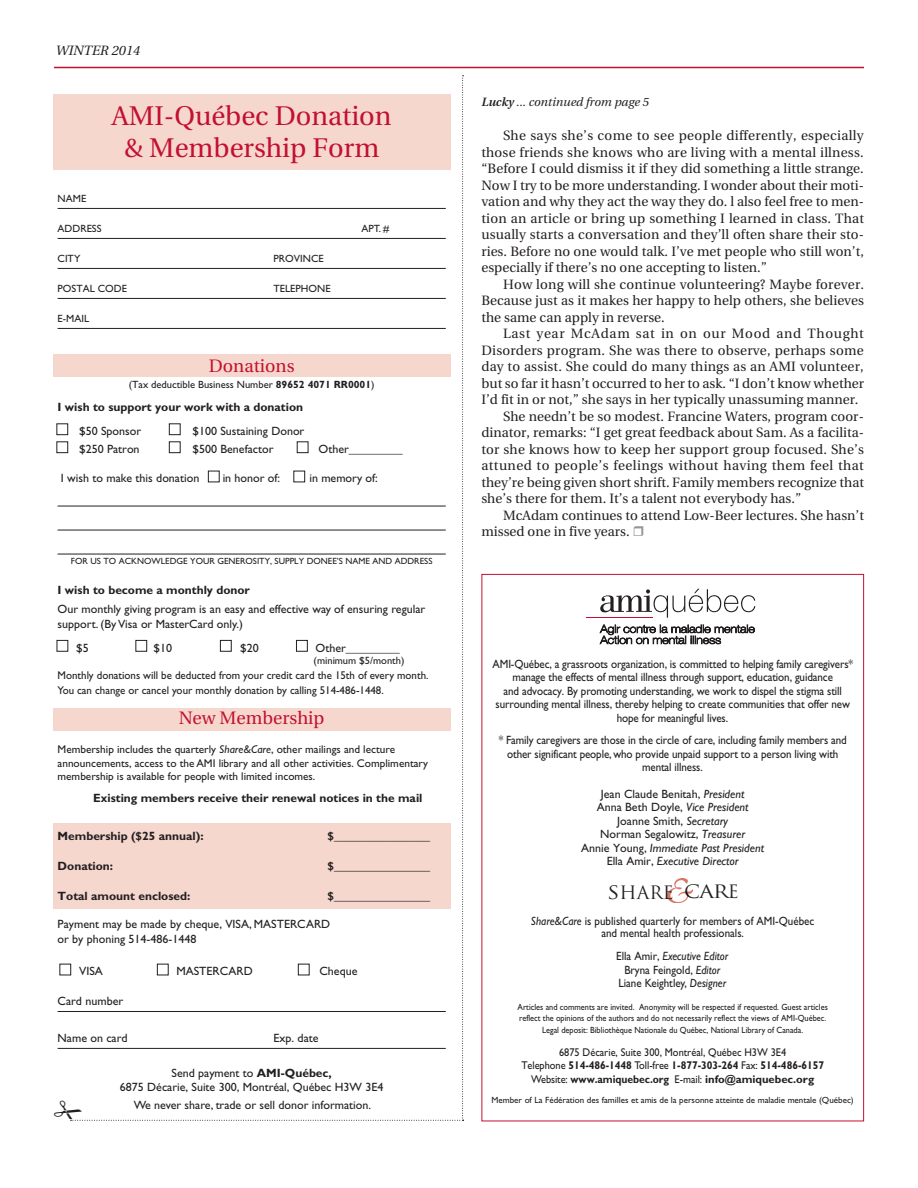
<style>
.page{position:relative;width:918px;height:1188px;background:#fff}
.page>*{position:absolute;margin:0;border:0;box-sizing:border-box;transform-origin:0 0}
.t1{font:27px/32.4px "Utopia";color:#c3102f;text-align:center}
.t2{font:18px "Utopia";color:#c3102f}
.t3{font:18px "Trajan";color:#231f20;scale:1.2 1}
.t4{font:13.5px/16.5px "Utopia";color:#231f20;text-align:justify}
.t5{font:13.5px "Utopia";letter-spacing:.03em;color:#231f20}
.t6{font:13.5px "Utopia";letter-spacing:.05em;color:#231f20}
.t7{font:italic 13.5px "Utopia";color:#231f20}
.t8{font:12px/13.5px "Gill Sans";color:#231f20;text-align:center}
.t9{font:12px/13.5px "Gill Sans";color:#231f20;text-align:center;scale:.92 1}
.t10{font:700 12px "Gill Sans";color:#231f20}
.t11{font:italic 12px "Utopia";color:#231f20}
.t12{font:11.25px/13.6px "Gill Sans";color:#231f20}
.t13{font:11.25px/13.5px "Gill Sans";color:#231f20;text-align:center;scale:.92 1}
.t14{font:10.5px "Gill Sans";color:#231f20}
.t15{font:9px/10.8px "Gill Sans";color:#231f20;scale:.92 1}
.t16{font:9px "Gill Sans";color:#231f20}
.s1{font-weight:700}
.s2{font-style:italic}
.s3{font-weight:600}
</style>
<div class="page">
<hr style="left:54px;top:67px;width:810px;height:1px;background:#c3102f">
<img style="left:668px;top:879px;width:24px;height:24px">
<hr style="left:586px;top:617px;width:66px;height:1px;background:#c3102f">
<svg style="left:599px;top:589px;width:156px;height:55px"></svg>
<svg style="left:54px;top:75px;width:410px;height:1046px"></svg>
<p class="t7" style="left:56px;top:43px;width:86px">WINTER 2014</p>
<h1 class="t1" style="left:112px;top:100px;width:281px">AMI-Québec Donation &amp; Membership Form</h1>
<p class="t14" style="left:58px;top:192px;width:30px">NAME</p>
<p class="t14" style="left:58px;top:222px;width:45px">ADDRESS</p>
<p class="t14" style="left:362px;top:222px;width:29px">APT. #</p>
<p class="t14" style="left:58px;top:252px;width:24px">CITY</p>
<p class="t14" style="left:274px;top:252px;width:52px">PROVINCE</p>
<p class="t14" style="left:58px;top:282px;width:71px">POSTAL CODE</p>
<p class="t14" style="left:274px;top:282px;width:59px">TELEPHONE</p>
<p class="t14" style="left:58px;top:312px;width:33px">E-MAIL</p>
<h2 class="t2" style="left:209px;top:356px;width:87px">Donations</h2>
<p class="t14" style="left:129px;top:378px;width:247px">(Tax deductible Business Number <span class="s1">89652 4071 RR0001</span>)</p>
<p class="t10" style="left:58px;top:400px;width:247px">I wish to support your work with a donation</p>
<p class="t8" style="left:79px;top:424px;width:63px">$50 Sponsor</p>
<p class="t8" style="left:193px;top:424px;width:113px">$100 Sustaining Donor</p>
<p class="t8" style="left:79px;top:442px;width:62px">$250 Patron</p>
<p class="t8" style="left:193px;top:442px;width:82px">$500 Benefactor</p>
<p class="t8" style="left:319px;top:442px;width:86px">Other_________</p>
<p class="t8" style="left:61px;top:471px;width:140px">I wish to make this donation</p>
<p class="t8" style="left:223px;top:471px;width:59px">in honor of:</p>
<p class="t8" style="left:309px;top:471px;width:70px">in memory of:</p>
<p class="t16" style="left:71px;top:556px;width:363px">FOR US TO ACKNOWLEDGE YOUR GENEROSITY, SUPPLY DONEE’S NAME AND ADDRESS</p>
<p class="t10" style="left:58px;top:582px;width:194px">I wish to become a monthly donor</p>
<p class="t8" style="left:58px;top:602px;width:369px;line-height:14.4px;text-align:left">Our monthly giving program is an easy and effective way of ensuring regular support. (By Visa or MasterCard only.)</p>
<p class="t8" style="left:76px;top:641px;width:14px">$5</p>
<p class="t8" style="left:154px;top:641px;width:20px">$10</p>
<p class="t8" style="left:240px;top:641px;width:20px">$20</p>
<p class="t8" style="left:315px;top:641px;width:86px">Other_________</p>
<p class="t14" style="left:314px;top:654px;width:92px">(minimum $5/month)</p>
<p class="t12" style="left:58px;top:669px;width:372px;line-height:14.4px">Monthly donations will be deducted from your credit card the 15th of every month.<br>You can change or cancel your monthly donation by calling 514-486-1448.</p>
<h2 class="t2" style="left:179px;top:708px;width:147px">New Membership</h2>
<p class="t12" style="left:58px;top:743px;width:372px">Membership includes the quarterly <span class="s2">Share&amp;Care</span>, other mailings and lecture announcements, access to the AMI library and all other activities. Complimentary membership is available for people with limited incomes.</p>
<p class="t10" style="left:93px;top:791px;width:331px">Existing members receive their renewal notices in the mail</p>
<p class="t10" style="left:58px;top:828px;width:148px">Membership ($25 annual):</p>
<p class="t10" style="left:328px;top:828px;width:104px">$________________</p>
<p class="t10" style="left:58px;top:858px;width:57px">Donation:</p>
<p class="t10" style="left:328px;top:858px;width:104px">$________________</p>
<p class="t10" style="left:58px;top:888px;width:134px">Total amount enclosed:</p>
<p class="t10" style="left:328px;top:888px;width:104px">$________________</p>
<p class="t8" style="left:58px;top:917px;width:274px;line-height:14.4px;text-align:left">Payment may be made by cheque, VISA, MASTERCARD or by phoning 514-486-1448</p>
<p class="t8" style="left:79px;top:964px;width:25px">VISA</p>
<p class="t8" style="left:176px;top:964px;width:78px">MASTERCARD</p>
<p class="t8" style="left:319px;top:964px;width:39px">Cheque</p>
<p class="t8" style="left:58px;top:994px;width:67px">Card number</p>
<p class="t8" style="left:58px;top:1031px;width:72px">Name on card</p>
<p class="t8" style="left:274px;top:1031px;width:46px">Exp. date</p>
<p class="t8" style="left:120px;top:1066px;width:265px;line-height:14.4px">Send payment to <span class="s1">AMI-Québec,<br></span>6875 Décarie, Suite 300, Montréal, Québec H3W 3E4</p>
<p class="t8" style="left:134px;top:1098px;width:239px">We never share, trade or sell donor information.</p>
<p class="t11" style="left:481px;top:96px;width:169px"><span class="s3">Lucky</span> ... continued from page 5</p>
<p class="t4" style="left:481px;top:127px;width:384px;text-indent:22px">She says she’s come to see people differently, especially those friends she knows who are living with a mental illness. “Before I could dismiss it if they did something a little strange.<br>Now I try to be more understanding. I wonder about their moti&shy;vation and why they act the way they do. l also feel free to men&shy;tion an article or bring up something I learned in class. That usually starts a conversation and they’ll often share their sto&shy;ries. Before no one would talk. I’ve met people who still won’t, especially if there’s no one accepting to listen.”</p>
<p class="t4" style="left:481px;top:276px;width:384px;text-indent:22px">How long will she continue volunteering? Maybe forever.<br>Because just as it makes her happy to help others, she believes the same can apply in reverse.</p>
<p class="t6" style="left:503px;top:326px;width:362px">Last year McAdam sat in on our Mood and Thought</p>
<p class="t4" style="left:481px;top:342px;width:384px">Disorders program. She was there to observe, perhaps some</p>
<p class="t4" style="left:481px;top:358px;width:384px">day to assist. She could do many things as an AMI volunteer,</p>
<p class="t4" style="left:481px;top:375px;width:384px">but so far it hasn’t occurred to her to ask. “I don’t know whether</p>
<p class="t4" style="left:481px;top:391px;width:379px">I’d fit in or not,” she says in her typically unassuming manner.</p>
<p class="t4" style="left:503px;top:408px;width:362px">She needn’t be so modest. Francine Waters, program coor-</p>
<p class="t4" style="left:481px;top:424px;width:384px">dinator, remarks: “I get great feedback about Sam. As a facilita-</p>
<p class="t4" style="left:481px;top:441px;width:384px">tor she knows how to keep her support group focused. She’s</p>
<p class="t5" style="left:481px;top:458px;width:384px">attuned to people’s feelings without having them feel that</p>
<p class="t4" style="left:481px;top:474px;width:384px">they’re being given short shrift. Family members recognize that</p>
<p class="t4" style="left:481px;top:490px;width:321px">she’s there for them. It’s a talent not everybody has.”</p>
<p class="t4" style="left:503px;top:507px;width:362px">McAdam continues to attend Low-Beer lectures. She hasn’t</p>
<p class="t4" style="left:481px;top:523px;width:150px">missed one in five years.</p>
<p class="t9" style="left:493px;top:657px;width:393px">AMI-Québec, a grassroots organization, is committed to helping family caregivers* manage the effects of mental illness through support, education, guidance<br>and advocacy. By promoting understanding, we work to dispel the stigma still surrounding mental illness, thereby helping to create communities that offer new hope for meaningful lives.</p>
<p class="t9" style="left:499px;top:733px;width:380px">* Family caregivers are those in the circle of care, including family members and other significant people, who provide unpaid support to a person living with mental illness.</p>
<p class="t8" style="left:581px;top:787px;width:184px">Jean Claude Benitah, <span class="s2">President<br></span>Anna Beth Doyle, <span class="s2">Vice President<br></span>Joanne Smith, <span class="s2">Secretary<br></span>Norman Segalowitz, <span class="s2">Treasurer<br></span>Annie Young, <span class="s2">Immediate Past President<br></span>Ella Amir, <span class="s2">Executive Director</span></p>
<h2 class="t3" style="left:607px;top:882px;width:111px">SHARE CARE</h2>
<p class="t9" style="left:531px;top:915px;width:310px;line-height:12px"><span class="s2">Share&amp;Care</span> is published quarterly for members of AMI-Québec and mental health professionals.</p>
<p class="t9" style="left:616px;top:950px;width:123px">Ella Amir, <span class="s2">Executive Editor<br></span>Bryna Feingold, <span class="s2">Editor<br></span>Liane Keightley, <span class="s2">Designer</span></p>
<p class="t15" style="left:517px;top:1002px;width:339px">Articles and comments are invited. Anonymity will be respected if requested. Guest articles reflect the opinions of the authors and do not necessarily reflect the views of AMI-Québec.</p>
<p class="t15" style="left:542px;top:1025px;width:285px">Legal deposit: Bibliothèque Nationale du Québec, National Library of Canada.</p>
<p class="t13" style="left:521px;top:1045px;width:331px">6875 Décarie, Suite 300, Montréal, Québec H3W 3E4<br>Telephone <span class="s1">514-486-1448</span> Toll-free <span class="s1">1-877-303-264</span> Fax: <span class="s1">514-486-6157<br></span>Website: <span class="s1">www.amiquebec.org</span> E-mail: <span class="s1">info@amiquebec.org</span></p>
<p class="t16" style="left:492px;top:1094px;width:364px">Member of La Fédération des familles et amis de la personne atteinte de maladie mentale (Québec)</p>
</div>
